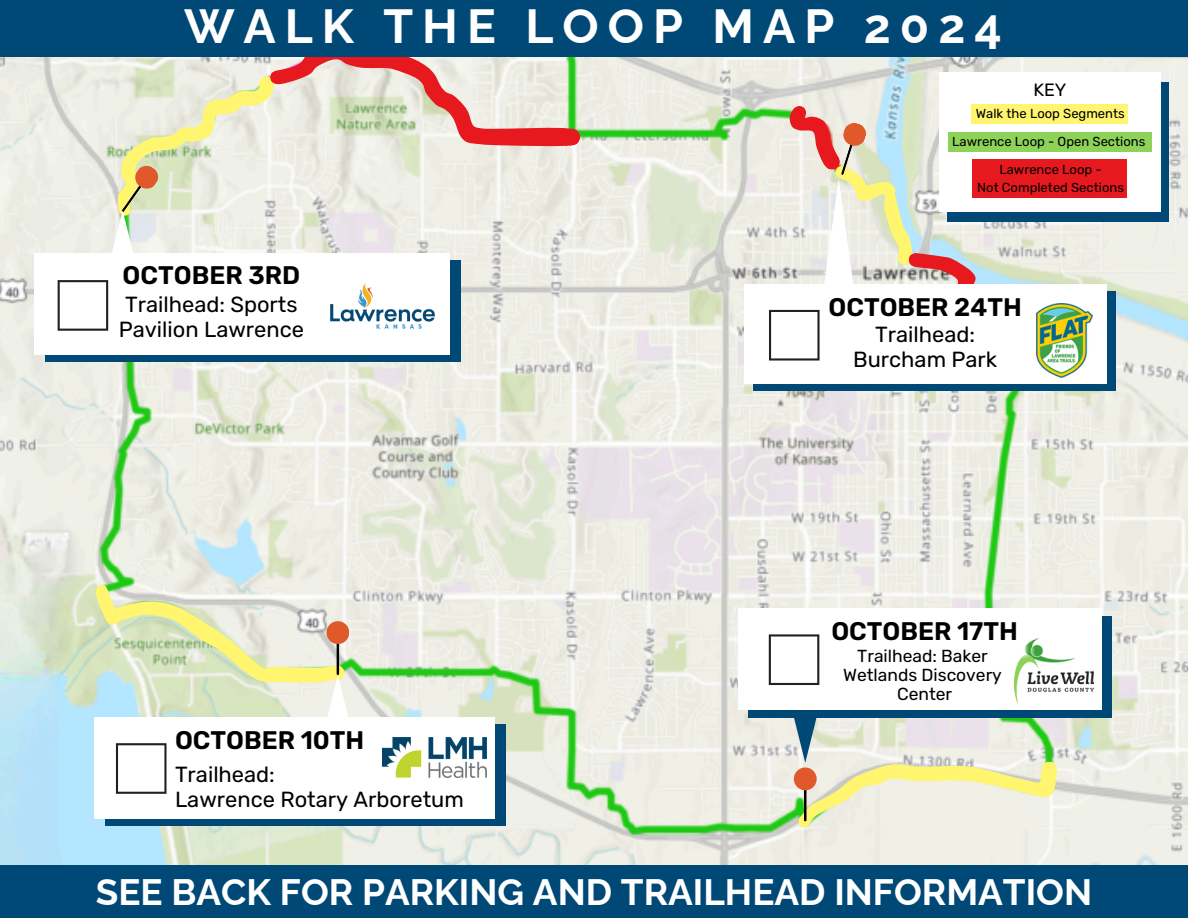
<style>
.page{position:relative;width:1188px;height:918px;background:#fff}
.page>*{position:absolute;margin:0;border:0;box-sizing:border-box;transform-origin:0 0}
.t1{font:700 48px "Raleway";letter-spacing:.19em;color:#fff}
.t2{font:700 36.75px "Raleway";color:#fff}
.t3{font:600 25.5px "Rubik";color:#000}
.t4{font:21.9px/24.8px "Rubik";color:#000}
.t5{font:17.85px "Rubik";color:#000}
.t6{font:17.4px/19.2px "Rubik";color:#000;text-align:center}
.t7{font:13.05px "Rubik";color:#000}
</style>
<div class="page">
<img style="left:0;top:56px;width:1188px;height:809px">
<svg style="left:110px;top:56px;width:470px;height:204px"></svg>
<div style="left:0;top:0;width:1188px;height:56px;background:#004876"></div>
<div style="left:0;top:865px;width:1188px;height:53px;background:#004876"></div>
<div style="left:45px;top:261px;width:416px;height:101px;background:#004876"></div>
<div style="left:34px;top:253px;width:416px;height:102px;background:#fff"></div>
<svg style="left:58px;top:280px;width:50px;height:51px"></svg>
<div style="left:105px;top:725px;width:400px;height:101px;background:#004876"></div>
<div style="left:94px;top:717px;width:401px;height:102px;background:#fff"></div>
<svg style="left:116px;top:743px;width:51px;height:51px"></svg>
<div style="left:748px;top:616px;width:364px;height:101px;background:#004876"></div>
<div style="left:739px;top:609px;width:363px;height:101px;background:#fff"></div>
<svg style="left:769px;top:634px;width:50px;height:51px"></svg>
<div style="left:754px;top:291px;width:362px;height:99px;background:#004876"></div>
<div style="left:744px;top:284px;width:362px;height:99px;background:#fff"></div>
<svg style="left:96px;top:585px;width:254px;height:132px"></svg>
<svg style="left:793px;top:717px;width:264px;height:110px"></svg>
<svg style="left:769px;top:106px;width:228px;height:255px"></svg>
<img style="left:382px;top:738px;width:105px;height:39px">
<img style="left:1015px;top:639px;width:79px;height:66px">
<img style="left:1036px;top:303px;width:57px;height:75px">
<img style="left:330px;top:283px;width:105px;height:46px">
<div style="left:948px;top:82px;width:221px;height:139px;background:#004876"></div>
<div style="left:939px;top:72px;width:222px;height:139px;background:#fff"></div>
<div style="left:972px;top:104px;width:156px;height:20px;background:#fff56f"></div>
<div style="left:948px;top:132px;width:203px;height:20px;background:#8dd259"></div>
<div style="left:973px;top:160px;width:154px;height:38px;background:#e7191f"></div>
<h3 class="t1" style="left:184px;top:-2px;width:819px">WALK THE LOOP MAP 2024</h3>
<p class="t5" style="left:1033px;top:79px;width:35px">KEY</p>
<p class="t7" style="left:976px;top:106px;width:151px">Walk the Loop Segments</p>
<p class="t7" style="left:952px;top:134px;width:195px">Lawrence Loop - Open Sections</p>
<h3 class="t7" style="left:999px;top:162px;width:104px">Lawrence Loop -</h3>
<p class="t7" style="left:977px;top:180px;width:148px">Not Completed Sections</p>
<p class="t3" style="left:123px;top:260px;width:179px">OCTOBER 3RD</p>
<p class="t4" style="left:119px;top:292px;width:187px">Trailhead: Sports<br>Pavilion Lawrence</p>
<h3 class="t3" style="left:829px;top:292px;width:195px">OCTOBER 24TH</h3>
<h4 class="t4" style="left:853px;top:322px;width:146px;text-align:center">Trailhead:<br>Burcham Park</h4>
<p class="t3" style="left:831px;top:616px;width:188px">OCTOBER 17TH</p>
<p class="t3" style="left:175px;top:725px;width:191px">OCTOBER 10TH</p>
<h1 class="t4" style="left:175px;top:763px;width:290px">Trailhead:<br>Lawrence Rotary Arboretum</h1>
<p class="t6" style="left:843px;top:646px;width:160px">Trailhead: Baker<br>Wetlands Discovery</p>
<p class="t6" style="left:897px;top:684px;width:57px">Center</p>
<h4 class="t2" style="left:96px;top:871px;width:998px">SEE BACK FOR PARKING AND TRAILHEAD INFORMATION</h4>
</div>
